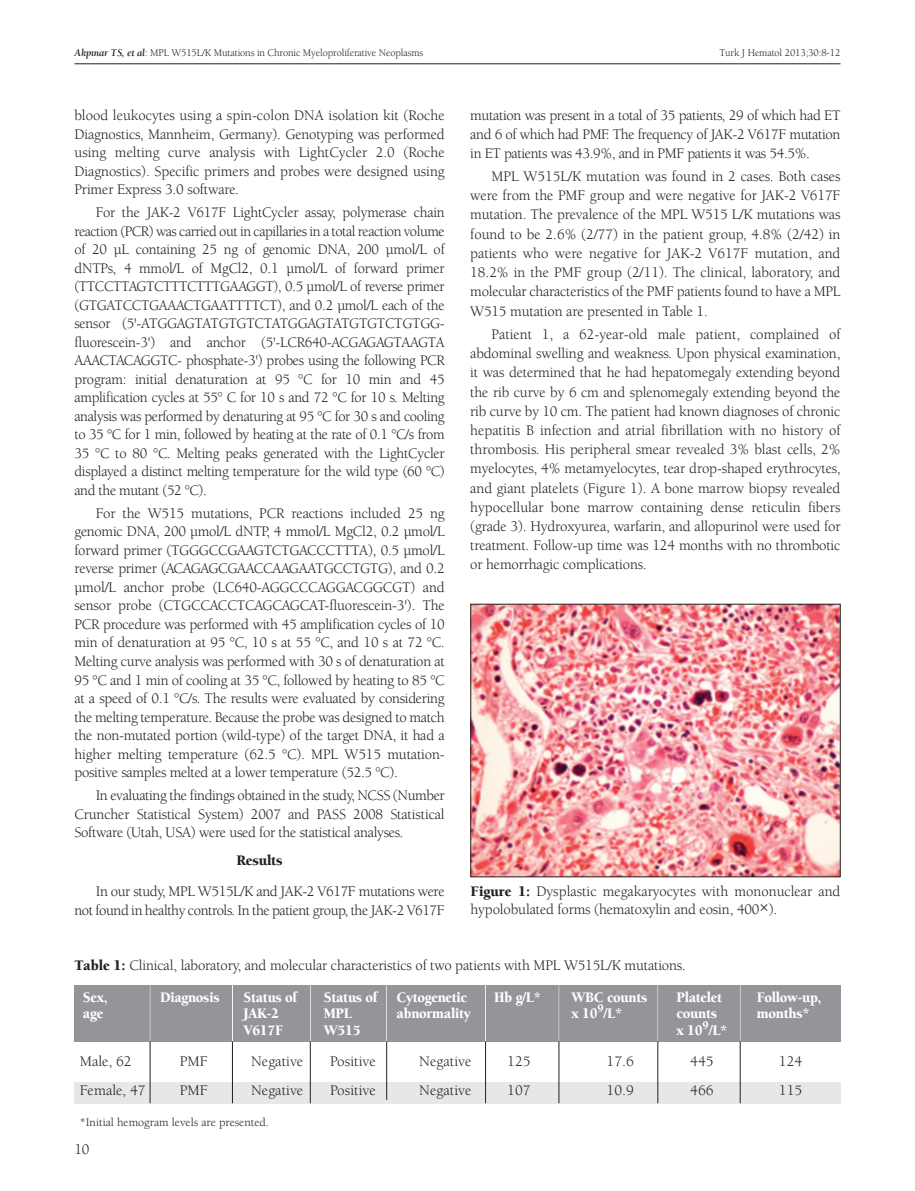
<style>
.page{position:relative;width:915px;height:1191px;background:#fff}
.page>*{position:absolute;margin:0;border:0;box-sizing:border-box;transform-origin:0 0}
.t1{font:15px/19.2px "Berkeley Book Tr";letter-spacing:-.01em;color:#231f20;text-align:justify}
.t2{font:15px "Berkeley Black Tr";letter-spacing:-.02em;color:#fff;scale:.95 1}
.t3{font:15px/18.9px "Berkeley Book Tr";letter-spacing:-.03em;color:#231f20;text-align:right}
.t4{font:15px "Berkeley Black Tr";letter-spacing:-.01em;color:#231f20}
.t5{font:12px "Berkeley Book Tr";color:#231f20}
.t6{font:10.5px "Berkeley Book Tr";letter-spacing:-.01em;color:#231f20}
.s1{font-family:"Berkeley Bold Italic Tr"}
.s2{font-family:"Berkeley Black Tr"}
</style>
<div class="page">
<hr style="left:74px;top:64px;width:766px;height:1px;background:#231f20">
<img style="left:472px;top:606px;width:366px;height:269px">
<div style="left:74px;top:1081px;width:766px;height:22px;background:#e6e7e9"></div>
<div style="left:74px;top:985px;width:766px;height:56px;background:#939598"></div>
<hr style="left:150px;top:985px;width:1px;height:118px;background:#231f20">
<hr style="left:150px;top:985px;width:1px;height:56px;background:#fff">
<hr style="left:232px;top:985px;width:1px;height:118px;background:#231f20">
<hr style="left:232px;top:985px;width:1px;height:56px;background:#fff">
<hr style="left:310px;top:985px;width:1px;height:118px;background:#231f20">
<hr style="left:310px;top:985px;width:1px;height:56px;background:#fff">
<hr style="left:386px;top:985px;width:1px;height:115px;background:#231f20">
<hr style="left:386px;top:985px;width:1px;height:56px;background:#fff">
<hr style="left:485px;top:985px;width:1px;height:118px;background:#231f20">
<hr style="left:485px;top:985px;width:1px;height:56px;background:#fff">
<hr style="left:558px;top:985px;width:1px;height:118px;background:#231f20">
<hr style="left:558px;top:985px;width:1px;height:56px;background:#fff">
<hr style="left:657px;top:985px;width:1px;height:118px;background:#231f20">
<hr style="left:657px;top:985px;width:1px;height:56px;background:#fff">
<hr style="left:739px;top:985px;width:1px;height:118px;background:#231f20">
<hr style="left:739px;top:985px;width:1px;height:56px;background:#fff">
<p class="t6" style="left:74px;top:49px;width:350px"><span class="s1">Akpınar TS, et al</span>: MPL W515L/K Mutations in Chronic Myeloproliferative Neoplasms</p>
<p class="t6" style="left:719px;top:49px;width:123px">Turk J Hematol 2013;30:8-12</p>
<p class="t1" style="left:74px;top:107px;width:371px;line-height:18.5px">blood leukocytes using a spin-colon DNA isolation kit (Roche Diagnostics, Mannheim, Germany). Genotyping was performed using melting curve analysis with LightCycler 2.0 (Roche Diagnostics). Specific primers and probes were designed using Primer Express 3.0 software.</p>
<p class="t1" style="left:74px;top:204px;width:371px;line-height:18.6px;text-indent:21px">For the JAK-2 V617F LightCycler assay, polymerase chain reaction (PCR) was carried out in capillaries in a total reaction volume of 20 μL containing 25 ng of genomic DNA, 200 μmol/L of dNTPs, 4 mmol/L of MgCl2, 0.1 μmol/L of forward primer (TTCCTTAGTCTTTCTTTGAAGGT), 0.5 μmol/L of reverse primer (GTGATCCTGAAACTGAATTTTCT), and 0.2 μmol/L each of the sensor (5'-ATGGAGTATGTGTCTATGGAGTATGTGTCTGTGG&shy;fluorescein-3') and anchor (5'-LCR640-ACGAGAGTAAGTA AAACTACAGGTC- phosphate-3') probes using the following PCR program: initial denaturation at 95 °C for 10 min and 45 amplification cycles at 55° C for 10 s and 72 °C for 10 s. Melting analysis was performed by denaturing at 95 °C for 30 s and cooling to 35 °C for 1 min, followed by heating at the rate of 0.1 °C/s from 35 °C to 80 °C. Melting peaks generated with the LightCycler displayed a distinct melting temperature for the wild type (60 °C) and the mutant (52 °C).</p>
<p class="t1" style="left:74px;top:505px;width:371px;line-height:18.5px;text-indent:21px">For the W515 mutations, PCR reactions included 25 ng genomic DNA, 200 μmol/L dNTP, 4 mmol/L MgCl2, 0.2 μmol/L forward primer (TGGGCCGAAGTCTGACCCTTTA), 0.5 μmol/L reverse primer (ACAGAGCGAACCAAGAATGCCTGTG), and 0.2 μmol/L anchor probe (LC640-AGGCCCAGGACGGCGT) and sensor probe (CTGCCACCTCAGCAGCAT-fluorescein-3'). The PCR procedure was performed with 45 amplification cycles of 10 min of denaturation at 95 °C, 10 s at 55 °C, and 10 s at 72 °C.<br>Melting curve analysis was performed with 30 s of denaturation at 95 °C and 1 min of cooling at 35 °C, followed by heating to 85 °C at a speed of 0.1 °C/s. The results were evaluated by considering the melting temperature. Because the probe was designed to match the non-mutated portion (wild-type) of the target DNA, it had a higher melting temperature (62.5 °C). MPL W515 mutation&shy;positive samples melted at a lower temperature (52.5 °C).</p>
<p class="t1" style="left:74px;top:787px;width:371px;line-height:18.6px;text-indent:21px">In evaluating the findings obtained in the study, NCSS (Number Cruncher Statistical System) 2007 and PASS 2008 Statistical Software (Utah, USA) were used for the statistical analyses.</p>
<p class="t4" style="left:236px;top:854px;width:48px">Results</p>
<p class="t3" style="left:74px;top:883px;width:371px">In our study, MPL W515L/K and JAK-2 V617F mutations were not found in healthy controls. In the patient group, the JAK-2 V617F</p>
<p class="t1" style="left:470px;top:107px;width:371px;line-height:18.8px">mutation was present in a total of 35 patients, 29 of which had ET and 6 of which had PMF. The frequency of JAK-2 V617F mutation in ET patients was 43.9%, and in PMF patients it was 54.5%.</p>
<p class="t1" style="left:470px;top:168px;width:371px;text-indent:21px">MPL W515L/K mutation was found in 2 cases. Both cases were from the PMF group and were negative for JAK-2 V617F mutation. The prevalence of the MPL W515 L/K mutations was found to be 2.6% (2/77) in the patient group, 4.8% (2/42) in patients who were negative for JAK-2 V617F mutation, and 18.2% in the PMF group (2/11). The clinical, laboratory, and molecular characteristics of the PMF patients found to have a MPL W515 mutation are presented in Table 1.</p>
<p class="t1" style="left:470px;top:326px;width:371px;text-indent:21px">Patient 1, a 62-year-old male patient, complained of abdominal swelling and weakness. Upon physical examination, it was determined that he had hepatomegaly extending beyond the rib curve by 6 cm and splenomegaly extending beyond the rib curve by 10 cm. The patient had known diagnoses of chronic hepatitis B infection and atrial fibrillation with no history of thrombosis. His peripheral smear revealed 3% blast cells, 2% myelocytes, 4% metamyelocytes, tear drop-shaped erythrocytes, and giant platelets (Figure 1). A bone marrow biopsy revealed hypocellular bone marrow containing dense reticulin fibers (grade 3). Hydroxyurea, warfarin, and allopurinol were used for treatment. Follow-up time was 124 months with no thrombotic or hemorrhagic complications.</p>
<p class="t1" style="left:470px;top:882px;width:371px;line-height:18.8px"><span class="s2">Figure 1:</span> Dysplastic megakaryocytes with mononuclear and hypolobulated forms (hematoxylin and eosin, 400<sup>×</sup>).</p>
<p class="t1" style="left:74px;top:957px;width:612px"><span class="s2">Table 1:</span> Clinical, laboratory, and molecular characteristics of two patients with MPL W515L/K mutations.</p>
<p class="t2" style="left:83px;top:991px;width:28px">Sex,</p>
<p class="t2" style="left:160px;top:991px;width:64px">Diagnosis</p>
<p class="t2" style="left:243px;top:991px;width:58px">Status of</p>
<p class="t2" style="left:323px;top:991px;width:58px">Status of</p>
<p class="t2" style="left:396px;top:991px;width:76px">Cytogenetic</p>
<p class="t2" style="left:494px;top:991px;width:51px">Hb g/L*</p>
<p class="t2" style="left:571px;top:991px;width:82px">WBC counts</p>
<p class="t2" style="left:676px;top:991px;width:49px">Platelet</p>
<p class="t2" style="left:756px;top:991px;width:69px">Follow-up,</p>
<p class="t2" style="left:83px;top:1007px;width:23px">age</p>
<p class="t2" style="left:243px;top:1007px;width:39px">JAK-2</p>
<p class="t2" style="left:323px;top:1007px;width:31px">MPL</p>
<p class="t2" style="left:396px;top:1007px;width:80px">abnormality</p>
<p class="t2" style="left:571px;top:1007px;width:55px">x 10<sup>9</sup>/L*</p>
<p class="t2" style="left:676px;top:1007px;width:44px">counts</p>
<p class="t2" style="left:756px;top:1007px;width:57px">months*</p>
<p class="t2" style="left:243px;top:1024px;width:44px">V617F</p>
<p class="t2" style="left:323px;top:1024px;width:40px">W515</p>
<p class="t2" style="left:676px;top:1024px;width:55px">x 10<sup>9</sup>/L*</p>
<p class="t1" style="left:80px;top:1052px;width:53px">Male, 62</p>
<p class="t1" style="left:180px;top:1052px;width:30px">PMF</p>
<p class="t1" style="left:251px;top:1052px;width:54px">Negative</p>
<p class="t1" style="left:330px;top:1052px;width:47px">Positive</p>
<p class="t1" style="left:419px;top:1052px;width:54px">Negative</p>
<p class="t1" style="left:507px;top:1052px;width:25px">125</p>
<p class="t1" style="left:606px;top:1052px;width:29px">17.6</p>
<p class="t1" style="left:690px;top:1052px;width:25px">445</p>
<p class="t1" style="left:778px;top:1052px;width:25px">124</p>
<p class="t1" style="left:80px;top:1082px;width:67px">Female, 47</p>
<p class="t1" style="left:180px;top:1082px;width:30px">PMF</p>
<p class="t1" style="left:251px;top:1082px;width:54px">Negative</p>
<p class="t1" style="left:330px;top:1082px;width:47px">Positive</p>
<p class="t1" style="left:419px;top:1082px;width:54px">Negative</p>
<p class="t1" style="left:507px;top:1082px;width:25px">107</p>
<p class="t1" style="left:606px;top:1082px;width:29px">10.9</p>
<p class="t1" style="left:690px;top:1082px;width:25px">466</p>
<p class="t1" style="left:778px;top:1082px;width:25px">115</p>
<p class="t5" style="left:80px;top:1118px;width:191px">*Initial hemogram levels are presented.</p>
<p class="t1" style="left:74px;top:1140px;width:17px">10</p>
</div>
